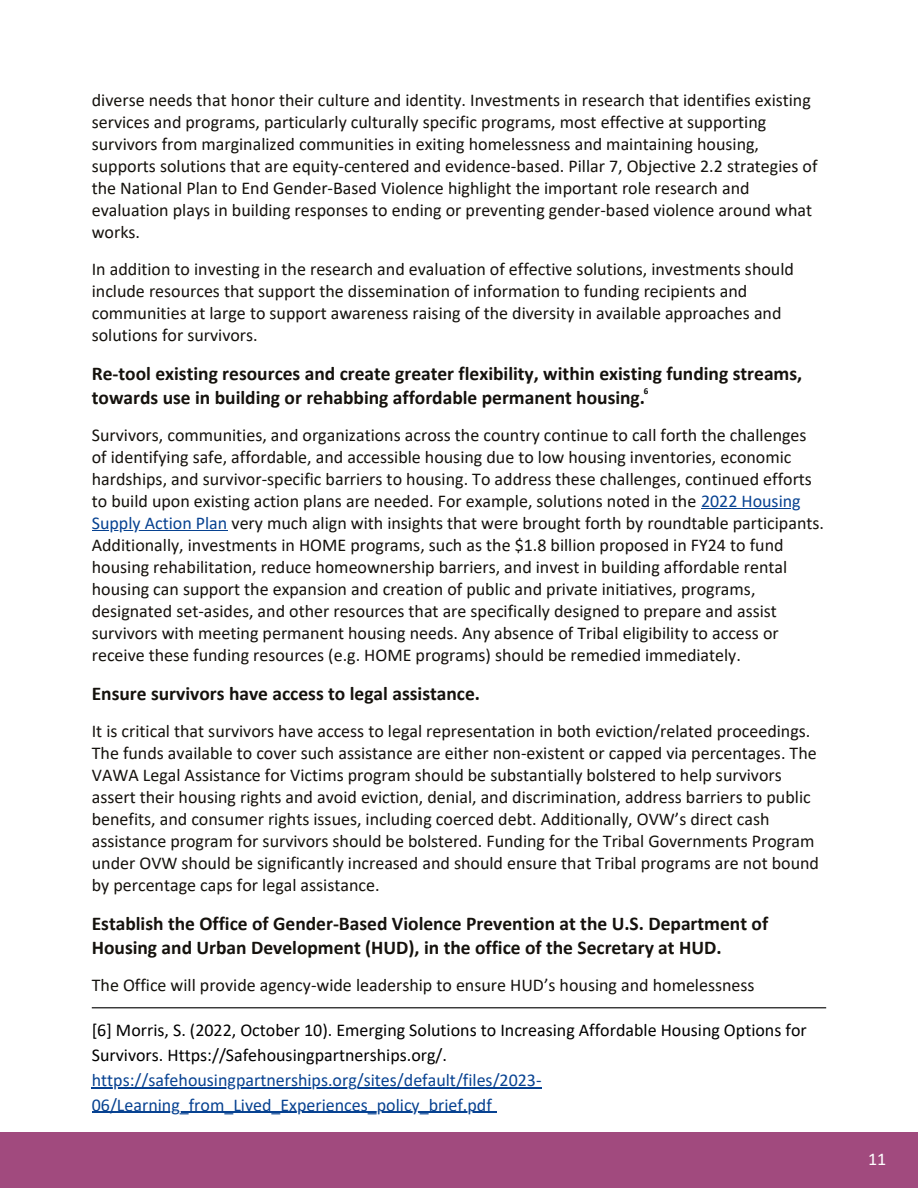
<style>
.page{position:relative;width:918px;height:1188px;background:#fff}
.page>*{position:absolute;margin:0;border:0;box-sizing:border-box;transform-origin:0 0}
.t1{font:700 19.5px/24px "Calibri";color:#15120d}
.t2{font:18px/22px "Calibri";color:#15120d}
.t3{font:18px/24.8px "Calibri";color:#000}
.t4{font:18px/24.8px "Calibri";color:#074291}
.t5{font:18px "Calibri";color:#fff}
.t6{font:700 9px "Calibri";color:#000}
.s1{color:#074291}
</style>
<div class="page">
<div style="left:0;top:1132px;width:918px;height:56px;background:#a14a7e"></div>
<hr style="left:701px;top:508px;width:100px;height:1px;background:#074291">
<hr style="left:92px;top:530px;width:136px;height:1px;background:#074291">
<hr style="left:92px;top:1007px;width:734px;height:1px;background:#000">
<hr style="left:92px;top:1087px;width:450px;height:1px;background:#074291">
<hr style="left:92px;top:1112px;width:400px;height:1px;background:#074291">
<p class="t2" style="left:92px;top:91px;width:727px">diverse needs that honor their culture and identity. Investments in research that identifies existing services and programs, particularly culturally specific programs, most effective at supporting survivors from marginalized communities in exiting homelessness and maintaining housing, supports solutions that are equity-centered and evidence-based. Pillar 7, Objective 2.2 strategies of the National Plan to End Gender-Based Violence highlight the important role research and evaluation plays in building responses to ending or preventing gender-based violence around what works.</p>
<h1 class="t2" style="left:92px;top:260px;width:704px">In addition to investing in the research and evaluation of effective solutions, investments should include resources that support the dissemination of information to funding recipients and communities at large to support awareness raising of the diversity in available approaches and solutions for survivors.</h1>
<p class="t1" style="left:92px;top:363px;width:712px">Re-tool existing resources and create greater flexibility, within existing funding streams, towards use in building or rehabbing affordable permanent housing.</p>
<h1 class="t2" style="left:92px;top:426px;width:722px">Survivors, communities, and organizations across the country continue to call forth the challenges of identifying safe, affordable, and accessible housing due to low housing inventories, economic hardships, and survivor-specific barriers to housing. To address these challenges, continued efforts to build upon existing action plans are needed. For example, solutions noted in the <span class="s1">2022 Housing</span></h1>
<h1 class="t2" style="left:92px;top:514px;width:734px"><span class="s1">Supply Action Plan</span> very much align with insights that were brought forth by roundtable participants.<br>Additionally, investments in HOME programs, such as the $1.8 billion proposed in FY24 to fund housing rehabilitation, reduce homeownership barriers, and invest in building affordable rental housing can support the expansion and creation of public and private initiatives, programs, designated set-asides, and other resources that are specifically designed to prepare and assist survivors with meeting permanent housing needs. Any absence of Tribal eligibility to access or receive these funding resources (e.g. HOME programs) should be remedied immediately.</h1>
<h1 class="t1" style="left:92px;top:683px;width:390px">Ensure survivors have access to legal assistance.</h1>
<h1 class="t2" style="left:92px;top:722px;width:727px">It is critical that survivors have access to legal representation in both eviction/related proceedings.<br>The funds available to cover such assistance are either non-existent or capped via percentages. The<br>VAWA Legal Assistance for Victims program should be substantially bolstered to help survivors</h1>
<p class="t2" style="left:92px;top:788px;width:729px">assert their housing rights and avoid eviction, denial, and discrimination, address barriers to public benefits, and consumer rights issues, including coerced debt. Additionally, OVW’s direct cash assistance program for survivors should be bolstered. Funding for the Tribal Governments Program under OVW should be significantly increased and should ensure that Tribal programs are not bound by percentage caps for legal assistance.</p>
<p class="t1" style="left:92px;top:913px;width:678px">Establish the Office of Gender-Based Violence Prevention at the U.S. Department of<br>Housing and Urban Development (HUD), in the office of the Secretary at HUD.</p>
<p class="t2" style="left:92px;top:976px;width:664px">The Office will provide agency-wide leadership to ensure HUD’s housing and homelessness</p>
<p class="t3" style="left:92px;top:1020px;width:716px">[6] Morris, S. (2022, October 10). Emerging Solutions to Increasing Affordable Housing Options for<br>Survivors. Https://Safehousingpartnerships.org/.</p>
<p class="t4" style="left:92px;top:1069px;width:451px">https://safehousingpartnerships.org/sites/default/files/2023-<br>06/Learning_from_Lived_Experiences_policy_brief.pdf</p>
<p class="t6" style="left:644px;top:387px;width:6px">6</p>
<p class="t5" style="left:868px;top:1151px;width:20px">11</p>
</div>
